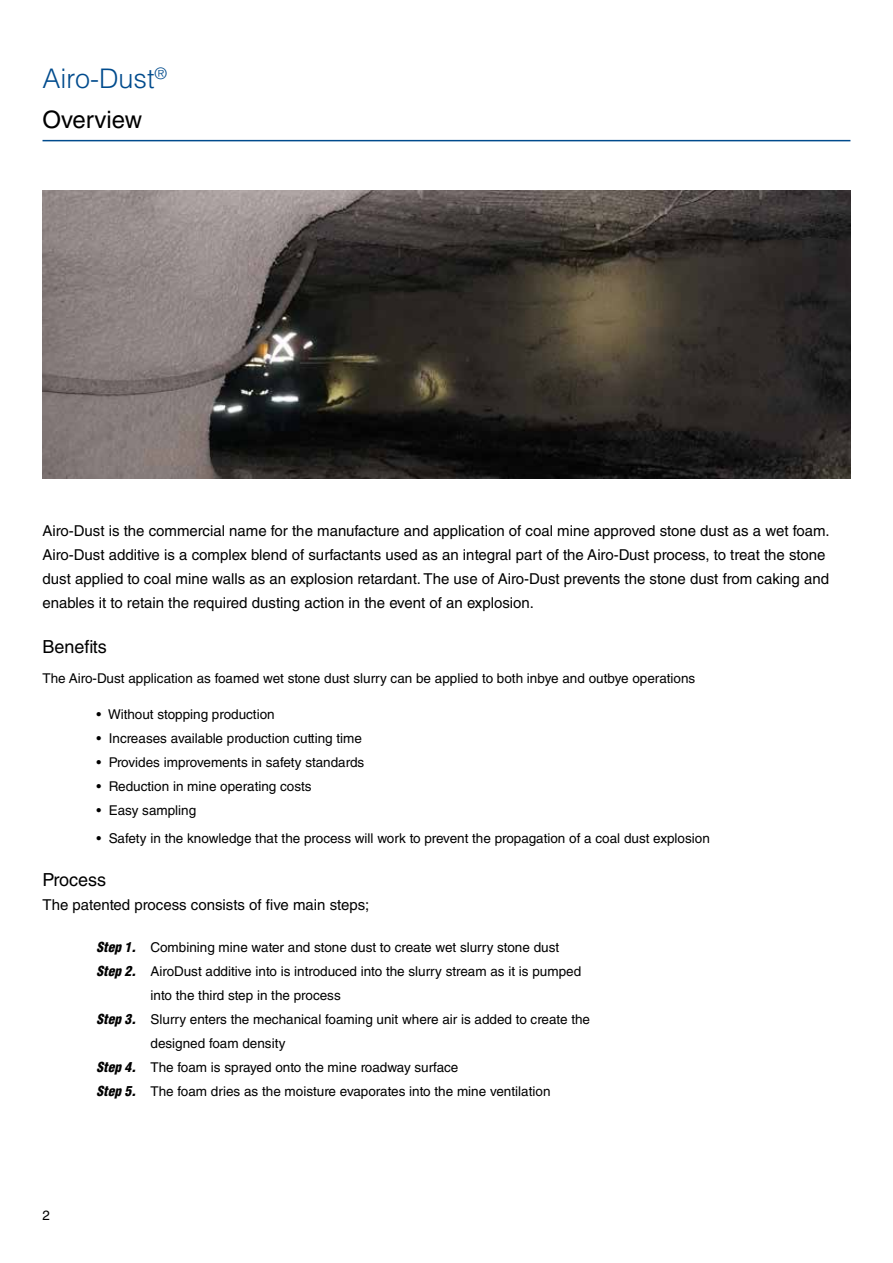
<style>
.page{position:relative;width:893px;height:1263px;background:#fff}
.page>*{position:absolute;margin:0;border:0;box-sizing:border-box;transform-origin:0 0}
.t1{font:300 27px "Helvetica LT Std";color:#004b8d}
.t2{font:24px "Helvetica LT Std";color:#000}
.t3{font:18px "Helvetica LT Std";color:#000}
.t4{font:15px/24px "Helvetica LT Std";color:#000}
.t5{font:13.5px "Helvetica LT Std";color:#000}
.s1{font-weight:900;font-style:italic;font-stretch:condensed}
</style>
<div class="page">
<hr style="left:43px;top:140px;width:807px;height:1px;background:#004b8d">
<img style="left:43px;top:190px;width:807px;height:288px">
<h1 class="t1" style="left:43px;top:62px;width:126px">Airo-Dust<sup>®</sup></h1>
<h2 class="t2" style="left:43px;top:106px;width:101px">Overview</h2>
<p class="t4" style="left:43px;top:518px;width:789px">Airo-Dust is the commercial name for the manufacture and application of coal mine approved stone dust as a wet foam.<br>Airo-Dust additive is a complex blend of surfactants used as an integral part of the Airo-Dust process, to treat the stone dust applied to coal mine walls as an explosion retardant. The use of Airo-Dust prevents the stone dust from caking and enables it to retain the required dusting action in the event of an explosion.</p>
<h3 class="t3" style="left:43px;top:636px;width:66px">Benefits</h3>
<p class="t5" style="left:43px;top:670px;width:654px">The Airo-Dust application as foamed wet stone dust slurry can be applied to both inbye and outbye operations</p>
<p class="t5" style="left:97px;top:706px;width:180px">• Without stopping production</p>
<p class="t5" style="left:97px;top:730px;width:267px">• Increases available production cutting time</p>
<p class="t5" style="left:97px;top:754px;width:269px">• Provides improvements in safety standards</p>
<p class="t5" style="left:97px;top:778px;width:217px">• Reduction in mine operating costs</p>
<p class="t5" style="left:97px;top:802px;width:101px">• Easy sampling</p>
<p class="t5" style="left:97px;top:830px;width:615px">• Safety in the knowledge that the process will work to prevent the propagation of a coal dust explosion</p>
<h3 class="t3" style="left:43px;top:869px;width:65px">Process</h3>
<p class="t4" style="left:43px;top:893px;width:328px">The patented process consists of five main steps;</p>
<p class="t5" style="left:97px;top:939px;width:464px"><span class="s1">Step 1.</span> Combining mine water and stone dust to create wet slurry stone dust</p>
<p class="t5" style="left:97px;top:963px;width:486px"><span class="s1">Step 2.</span> AiroDust additive into is introduced into the slurry stream as it is pumped</p>
<p class="t5" style="left:151px;top:987px;width:192px">into the third step in the process</p>
<p class="t5" style="left:97px;top:1011px;width:495px"><span class="s1">Step 3.</span> Slurry enters the mechanical foaming unit where air is added to create the</p>
<p class="t5" style="left:151px;top:1035px;width:136px">designed foam density</p>
<p class="t5" style="left:97px;top:1059px;width:363px"><span class="s1">Step 4.</span> The foam is sprayed onto the mine roadway surface</p>
<p class="t5" style="left:97px;top:1083px;width:455px"><span class="s1">Step 5.</span> The foam dries as the moisture evaporates into the mine ventilation</p>
<p class="t5" style="left:43px;top:1208px;width:9px">2</p>
</div>
